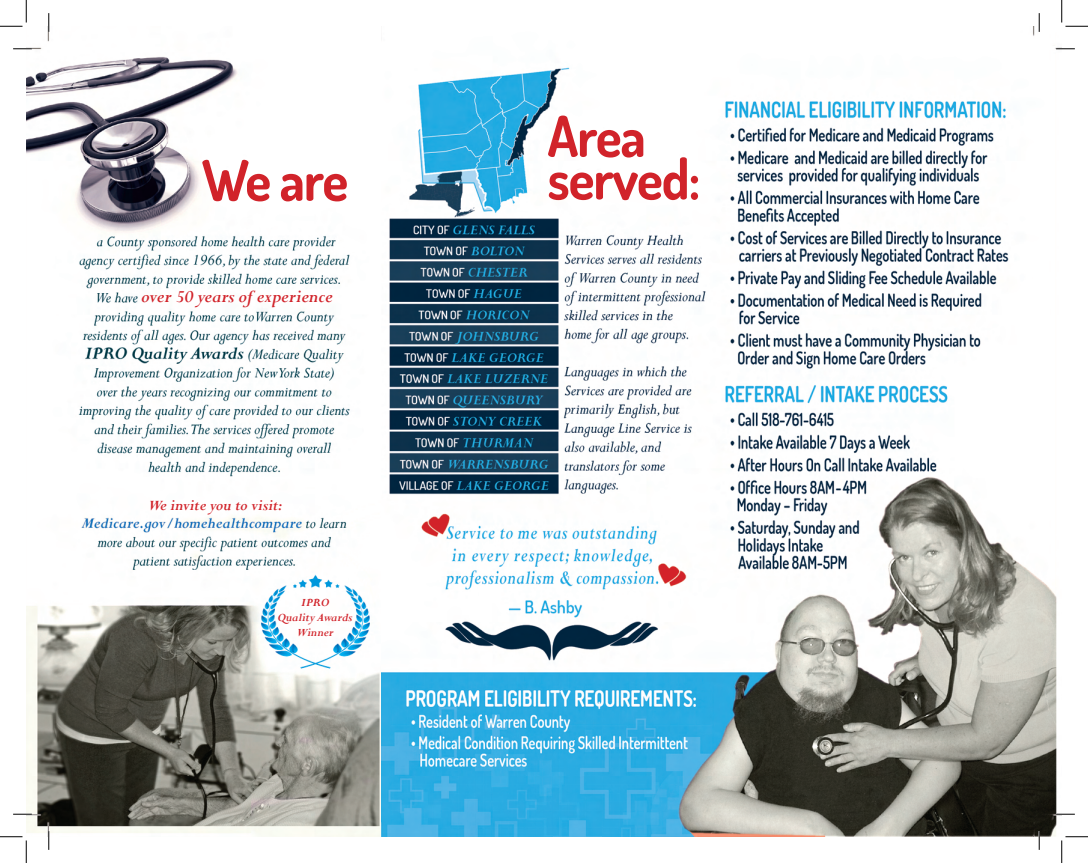
<style>
.page{position:relative;width:1088px;height:863px;background:#fff}
.page>*{position:absolute;margin:0;border:0;box-sizing:border-box;transform-origin:0 0}
.t1{font:700 56.25px/42.5px "Dosis";letter-spacing:-.02em;color:#d1232a;scale:.95 1}
.t2{font:italic 700 18.75px "Perpetua";color:#d1232a}
.t3{font:italic 700 16.25px "Perpetua";color:#d1232a}
.t4{font:italic 700 12.5px/15px "Perpetua";color:#d1232a;text-align:center}
</style>
<div class="page">
<img style="left:381px;top:26px;width:680px;height:810px">
<img style="left:26px;top:26px;width:355px;height:810px">
<svg style="left:13px;top:48px;width:19px;height:2px"></svg>
<svg style="left:1056px;top:48px;width:18px;height:2px"></svg>
<svg style="left:13px;top:813px;width:19px;height:2px"></svg>
<svg style="left:1056px;top:813px;width:18px;height:2px"></svg>
<svg style="left:48px;top:13px;width:2px;height:19px"></svg>
<svg style="left:48px;top:831px;width:2px;height:18px"></svg>
<svg style="left:1038px;top:13px;width:2px;height:19px"></svg>
<svg style="left:1038px;top:831px;width:2px;height:18px"></svg>
<svg style="left:0;top:0;width:27px;height:27px"></svg>
<svg style="left:0;top:836px;width:27px;height:26px"></svg>
<svg style="left:1061px;top:0;width:27px;height:27px"></svg>
<svg style="left:1061px;top:836px;width:27px;height:26px"></svg>
<h1 class="t1" style="left:202px;top:158px;width:156px">We are</h1>
<p class="t2" style="left:141px;top:285px;width:193px">over 50 years of experience</p>
<p class="t3" style="left:148px;top:494px;width:136px">We invite you to visit:</p>
<p class="t4" style="left:277px;top:595px;width:76px">IPRO<br>Quality Awards<br>Winner</p>
<h1 class="t1" style="left:547px;top:114px;width:162px">Area served:</h1>
</div>
